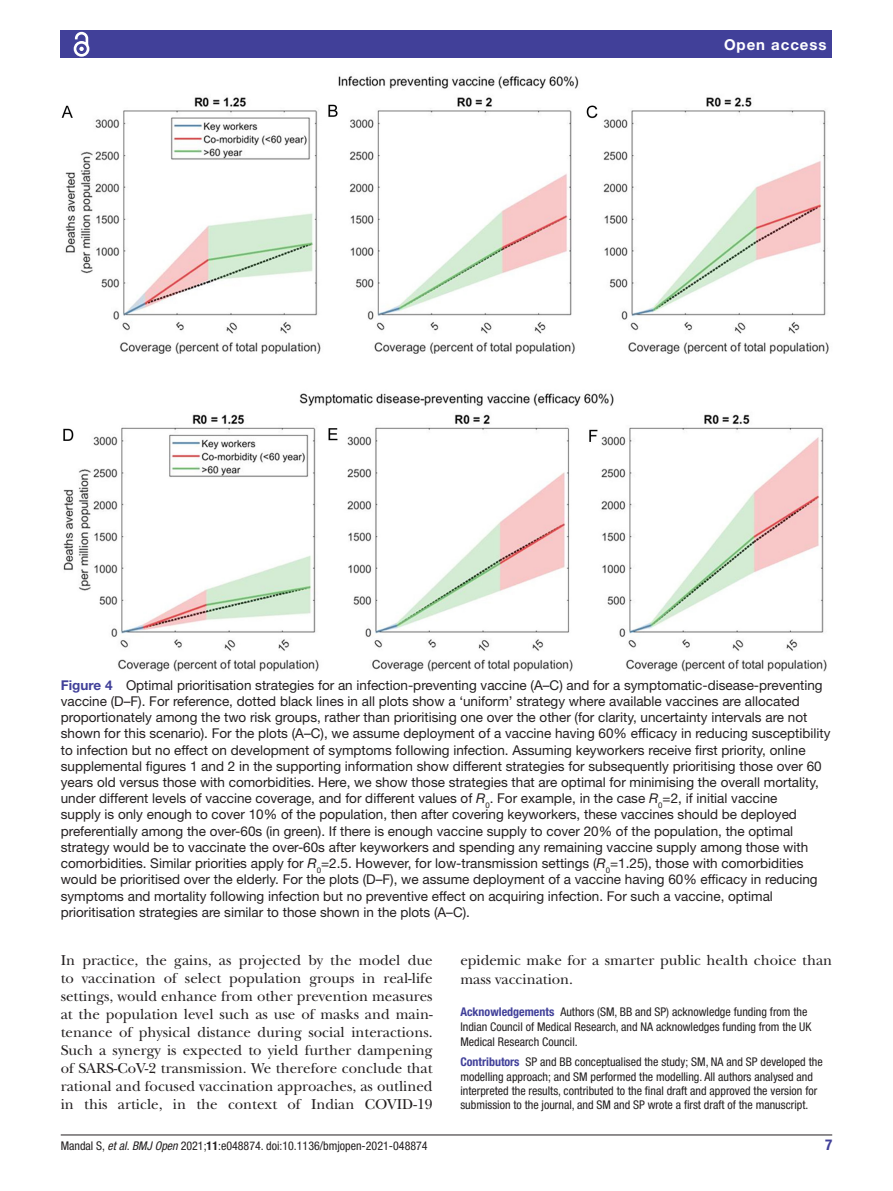
<style>
.page{position:relative;width:893px;height:1191px;background:#fff}
.page>*{position:absolute;margin:0;border:0;box-sizing:border-box;transform-origin:0 0}
.t1{font:15px/18px "New Baskerville";color:#231f20;text-align:justify}
.t2{font:700 15px "Helvetica Neue LT Std";letter-spacing:.065em;color:#fff}
.t3{font:700 condensed 15px "Helvetica Neue LT Std";color:#414099}
.t4{font:13.5px/16.2px "Helvetica Neue LT Std";color:#231f20}
.t5{font:condensed 12px/14.4px "Helvetica Neue LT Std";color:#231f20}
.s1{font-weight:700;color:#414099}
.s2{font-style:italic}
.s3{font-weight:700}
</style>
<div class="page">
<hr style="left:61px;top:1134px;width:771px;height:1px;background:#231f20">
<div style="left:61px;top:31px;width:771px;height:27px;background:#414099"></div>
<svg style="left:73px;top:31px;width:17px;height:26px"></svg>
<img style="left:61px;top:76px;width:768px;height:596px">
<p class="t2" style="left:724px;top:35px;width:104px">Open access</p>
<p class="t4" style="left:61px;top:676px;width:771px"><span class="s1">Figure 4</span> Optimal prioritisation strategies for an infection-preventing vaccine (A–C) and for a symptomatic-disease-preventing vaccine (D–F). For reference, dotted black lines in all plots show a ‘uniform’ strategy where available vaccines are allocated proportionately among the two risk groups, rather than prioritising one over the other (for clarity, uncertainty intervals are not shown for this scenario). For the plots (A–C), we assume deployment of a vaccine having 60% efficacy in reducing susceptibility to infection but no effect on development of symptoms following infection. Assuming keyworkers receive first priority, online supplemental figures 1 and 2 in the supporting information show different strategies for subsequently prioritising those over 60 years old versus those with comorbidities. Here, we show those strategies that are optimal for minimising the overall mortality, under different levels of vaccine coverage, and for different values of <span class="s2">R</span><sub>0</sub>. For example, in the case <span class="s2">R</span><sub>0</sub>=2, if initial vaccine<br>supply is only enough to cover 10% of the population, then after covering keyworkers, these vaccines should be deployed preferentially among the over-60s (in green). If there is enough vaccine supply to cover 20% of the population, the optimal strategy would be to vaccinate the over-60s after keyworkers and spending any remaining vaccine supply among those with comorbidities. Similar priorities apply for <span class="s2">R</span><sub>0</sub>=2.5. However, for low-transmission settings (<span class="s2">R</span><sub>0</sub>=1.25), those with comorbidities would be prioritised over the elderly. For the plots (D–F), we assume deployment of a vaccine having 60% efficacy in reducing symptoms and mortality following infection but no preventive effect on acquiring infection. For such a vaccine, optimal prioritisation strategies are similar to those shown in the plots (A–C).</p>
<p class="t1" style="left:61px;top:951px;width:373px">In practice, the gains, as projected by the model due to vaccination of select population groups in real-life settings, would enhance from other prevention measures at the population level such as use of masks and main&shy;tenance of physical distance during social interactions.<br>Such a synergy is expected to yield further dampening of SARS-CoV-2 transmission. We therefore conclude that rational and focused vaccination approaches, as outlined in this article, in the context of Indian COVID-19</p>
<p class="t1" style="left:460px;top:951px;width:373px">epidemic make for a smarter public health choice than mass vaccination.</p>
<p class="t5" style="left:460px;top:1004px;width:353px"><span class="s1">Acknowledgements</span> Authors (SM, BB and SP) acknowledge funding from the<br>Indian Council of Medical Research, and NA acknowledges funding from the UK<br>Medical Research Council.</p>
<p class="t5" style="left:460px;top:1054px;width:364px"><span class="s1">Contributors</span> SP and BB conceptualised the study; SM, NA and SP developed the modelling approach; and SM performed the modelling. All authors analysed and interpreted the results, contributed to the final draft and approved the version for submission to the journal, and SM and SP wrote a first draft of the manuscript.</p>
<p class="t5" style="left:61px;top:1138px;width:368px">Mandal S, <span class="s2">et al</span>. <span class="s2">BMJ Open</span> 2021;<span class="s3">11</span>:e048874. doi:10.1136/bmjopen-2021-048874</p>
<p class="t3" style="left:825px;top:1135px;width:9px">7</p>
</div>
